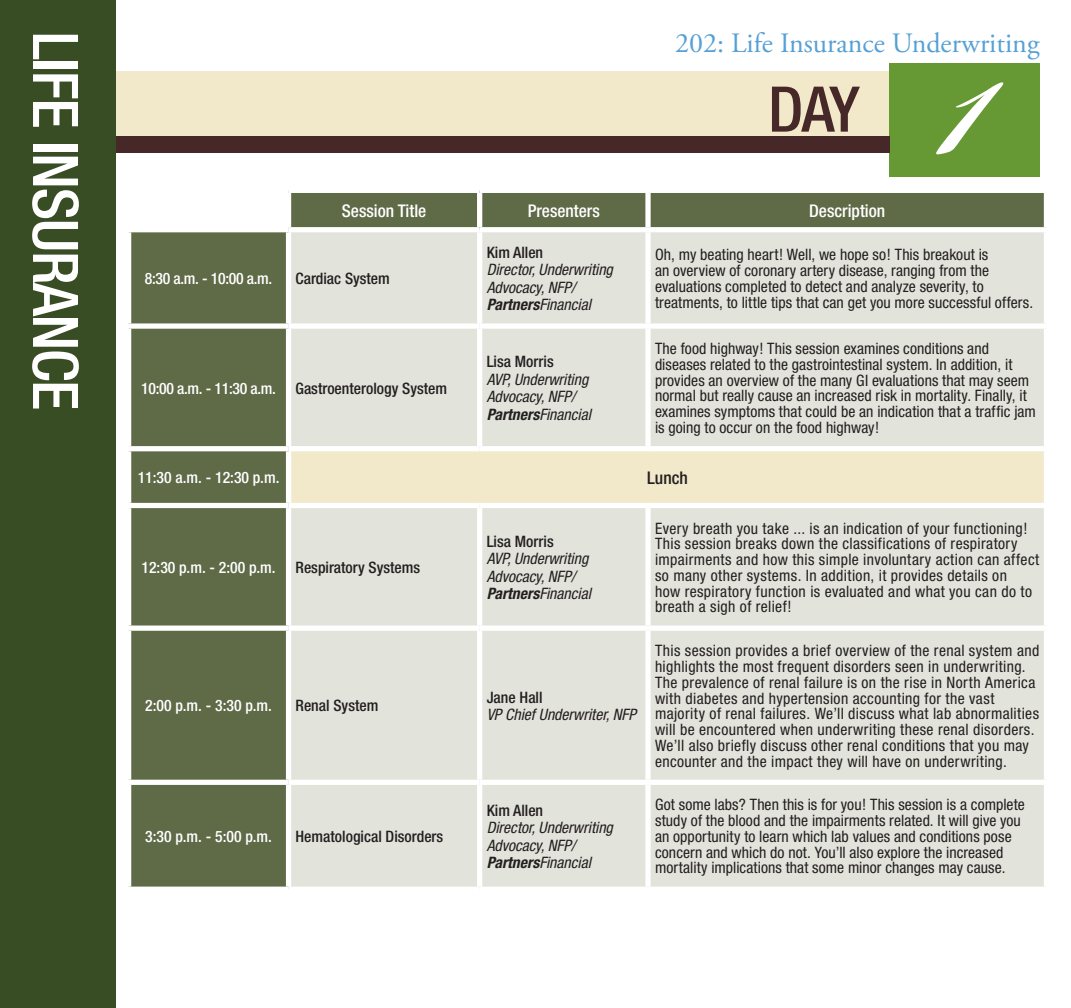
<style>
.page{position:relative;width:1071px;height:1008px;background:#fff}
.page>*{position:absolute;margin:0;border:0;box-sizing:border-box;transform-origin:0 0}
.t1{font:262.5px "Bickham Script Pro";color:#fff}
.t2{font:500 condensed 63px "Helvetica Neue";letter-spacing:-.025em;color:#fff}
.t3{font:500 condensed 63px "Helvetica Neue";color:#472829}
.t4{font:28px "Adobe Garamond Pro";color:#56a0d5}
.Table_Headers{font:500 condensed 17.5px "Helvetica Neue";color:#fff}
.Table_Headers-2{font:500 condensed 17.5px "Helvetica Neue";color:#231f20}
.Table_text_Descripti{font:condensed 15.75px/15.8px "Helvetica Neue";letter-spacing:.015em;color:#231f20}
.t5{font:italic condensed 15.75px/17.5px "Helvetica Neue";color:#231f20}
.Table_text{font:500 condensed 15.75px "Helvetica Neue";color:#231f20}
.Table_Time{font:500 condensed 15.75px "Helvetica Neue";color:#fff}
.s1{font-weight:700}
</style>
<div class="page">
<div style="left:0;top:71px;width:1021px;height:67px;background:#f2e8ca"></div>
<div style="left:889px;top:63px;width:151px;height:114px;background:#693"></div>
<div style="left:0;top:136px;width:889px;height:17px;background:#472829"></div>
<div style="left:0;top:0;width:116px;height:1008px;background:#384d24"></div>
<div style="left:131px;top:193px;width:913px;height:694px;background:#5f6a47"></div>
<div style="left:291px;top:232px;width:753px;height:655px;background:#e2e3db"></div>
<div style="left:289px;top:449px;width:757px;height:56px;background:#f2e8ca"></div>
<div style="left:286px;top:193px;width:5px;height:34px;background:#fff"></div>
<div style="left:477px;top:193px;width:5px;height:34px;background:#fff"></div>
<div style="left:645px;top:193px;width:6px;height:34px;background:#fff"></div>
<div style="left:126px;top:227px;width:163px;height:5px;background:#fff"></div>
<div style="left:289px;top:227px;width:191px;height:5px;background:#fff"></div>
<div style="left:286px;top:232px;width:5px;height:91px;background:#fff"></div>
<div style="left:480px;top:227px;width:168px;height:5px;background:#fff"></div>
<div style="left:477px;top:232px;width:5px;height:91px;background:#fff"></div>
<div style="left:648px;top:227px;width:401px;height:5px;background:#fff"></div>
<div style="left:645px;top:232px;width:6px;height:91px;background:#fff"></div>
<div style="left:126px;top:323px;width:163px;height:6px;background:#fff"></div>
<div style="left:289px;top:323px;width:191px;height:6px;background:#fff"></div>
<div style="left:286px;top:329px;width:5px;height:117px;background:#fff"></div>
<div style="left:480px;top:323px;width:168px;height:6px;background:#fff"></div>
<div style="left:477px;top:329px;width:5px;height:117px;background:#fff"></div>
<div style="left:648px;top:323px;width:401px;height:6px;background:#fff"></div>
<div style="left:645px;top:329px;width:6px;height:117px;background:#fff"></div>
<div style="left:126px;top:446px;width:163px;height:5px;background:#fff"></div>
<div style="left:289px;top:446px;width:191px;height:5px;background:#fff"></div>
<div style="left:286px;top:451px;width:5px;height:52px;background:#fff"></div>
<div style="left:480px;top:446px;width:168px;height:5px;background:#fff"></div>
<div style="left:648px;top:446px;width:401px;height:5px;background:#fff"></div>
<div style="left:1044px;top:451px;width:5px;height:52px;background:#fff"></div>
<div style="left:126px;top:503px;width:163px;height:5px;background:#fff"></div>
<div style="left:289px;top:503px;width:191px;height:5px;background:#fff"></div>
<div style="left:286px;top:508px;width:5px;height:118px;background:#fff"></div>
<div style="left:480px;top:503px;width:168px;height:5px;background:#fff"></div>
<div style="left:477px;top:508px;width:5px;height:118px;background:#fff"></div>
<div style="left:648px;top:503px;width:401px;height:5px;background:#fff"></div>
<div style="left:645px;top:508px;width:6px;height:118px;background:#fff"></div>
<div style="left:126px;top:626px;width:163px;height:5px;background:#fff"></div>
<div style="left:289px;top:626px;width:191px;height:5px;background:#fff"></div>
<div style="left:286px;top:631px;width:5px;height:149px;background:#fff"></div>
<div style="left:480px;top:626px;width:168px;height:5px;background:#fff"></div>
<div style="left:477px;top:631px;width:5px;height:149px;background:#fff"></div>
<div style="left:648px;top:626px;width:401px;height:5px;background:#fff"></div>
<div style="left:645px;top:631px;width:6px;height:149px;background:#fff"></div>
<div style="left:126px;top:780px;width:163px;height:5px;background:#fff"></div>
<div style="left:289px;top:780px;width:191px;height:5px;background:#fff"></div>
<div style="left:286px;top:785px;width:5px;height:102px;background:#fff"></div>
<div style="left:480px;top:780px;width:168px;height:5px;background:#fff"></div>
<div style="left:477px;top:785px;width:5px;height:102px;background:#fff"></div>
<div style="left:648px;top:780px;width:401px;height:5px;background:#fff"></div>
<div style="left:645px;top:785px;width:6px;height:102px;background:#fff"></div>
<p class="t2" style="left:93px;top:32px;width:380px;rotate:90deg">LIFE INSURANCE</p>
<p class="t4" style="left:675px;top:26px;width:366px">202: Life Insurance Underwriting</p>
<p class="t3" style="left:768px;top:72px;width:93px">DAY</p>
<p class="t1" style="left:939px;top:-92px;width:51px">1</p>
<p class="Table_Headers" style="left:342px;top:200px;width:86px">Session Title</p>
<p class="Table_Headers" style="left:528px;top:200px;width:74px">Presenters</p>
<p class="Table_Headers" style="left:809px;top:200px;width:78px">Description</p>
<p class="Table_text" style="left:487px;top:243px;width:58px">Kim Allen</p>
<p class="t5" style="left:487px;top:261px;width:128px">Director, Underwriting<br>Advocacy, NFP/<br><span class="s1">Partners</span>Financial</p>
<p class="Table_text_Descripti" style="left:655px;top:247px;width:380px">Oh, my beating heart! Well, we hope so! This breakout is<br>an overview of coronary artery disease, ranging from the evaluations completed to detect and analyze severity, to treatments, to little tips that can get you more successful offers.</p>
<p class="Table_Time" style="left:145px;top:269px;width:129px">8:30 a.m. - 10:00 a.m.</p>
<p class="Table_text" style="left:296px;top:269px;width:96px">Cardiac System</p>
<p class="Table_text_Descripti" style="left:655px;top:341px;width:382px">The food highway! This session examines conditions and diseases related to the gastrointestinal system. In addition, it provides an overview of the many GI evaluations that may seem normal but really cause an increased risk in mortality. Finally, it examines symptoms that could be an indication that a traffic jam is going to occur on the food highway!</p>
<p class="Table_text" style="left:487px;top:352px;width:69px">Lisa Morris</p>
<p class="t5" style="left:487px;top:370px;width:106px">AVP, Underwriting<br>Advocacy, NFP/<br><span class="s1">Partners</span>Financial</p>
<p class="Table_Time" style="left:141px;top:379px;width:136px">10:00 a.m. - 11:30 a.m.</p>
<p class="Table_text" style="left:296px;top:379px;width:153px">Gastroenterology System</p>
<p class="Table_Time" style="left:138px;top:468px;width:143px">11:30 a.m. - 12:30 p.m.</p>
<p class="Table_Headers-2" style="left:647px;top:467px;width:42px">Lunch</p>
<p class="Table_Time" style="left:142px;top:558px;width:136px">12:30 p.m. - 2:00 p.m.</p>
<p class="Table_text" style="left:296px;top:558px;width:126px">Respiratory Systems</p>
<p class="Table_Time" style="left:145px;top:696px;width:128px">2:00 p.m. - 3:30 p.m.</p>
<p class="Table_text" style="left:296px;top:696px;width:84px">Renal System</p>
<p class="Table_Time" style="left:145px;top:827px;width:128px">3:30 p.m. - 5:00 p.m.</p>
<p class="Table_text" style="left:296px;top:827px;width:149px">Hematological Disorders</p>
<p class="Table_text" style="left:487px;top:532px;width:69px">Lisa Morris</p>
<p class="t5" style="left:487px;top:550px;width:106px">AVP, Underwriting<br>Advocacy, NFP/<br><span class="s1">Partners</span>Financial</p>
<p class="Table_text" style="left:487px;top:688px;width:57px">Jane Hall</p>
<p class="t5" style="left:487px;top:706px;width:151px">VP Chief Underwriter, NFP</p>
<p class="Table_text" style="left:487px;top:801px;width:58px">Kim Allen</p>
<p class="t5" style="left:487px;top:819px;width:128px">Director, Underwriting<br>Advocacy, NFP/<br><span class="s1">Partners</span>Financial</p>
<p class="Table_text_Descripti" style="left:655px;top:520px;width:386px">Every breath you take ... is an indication of your functioning!<br>This session breaks down the classifications of respiratory impairments and how this simple involuntary action can affect so many other systems. In addition, it provides details on<br>how respiratory function is evaluated and what you can do to breath a sigh of relief!</p>
<p class="Table_text_Descripti" style="left:655px;top:643px;width:386px">This session provides a brief overview of the renal system and highlights the most frequent disorders seen in underwriting.<br>The prevalence of renal failure is on the rise in North America with diabetes and hypertension accounting for the vast majority of renal failures. We’ll discuss what lab abnormalities will be encountered when underwriting these renal disorders.<br>We’ll also briefly discuss other renal conditions that you may encounter and the impact they will have on underwriting.</p>
<p class="Table_text_Descripti" style="left:655px;top:797px;width:371px">Got some labs? Then this is for you! This session is a complete study of the blood and the impairments related. It will give you an opportunity to learn which lab values and conditions pose concern and which do not. You’ll also explore the increased mortality implications that some minor changes may cause.</p>
</div>
